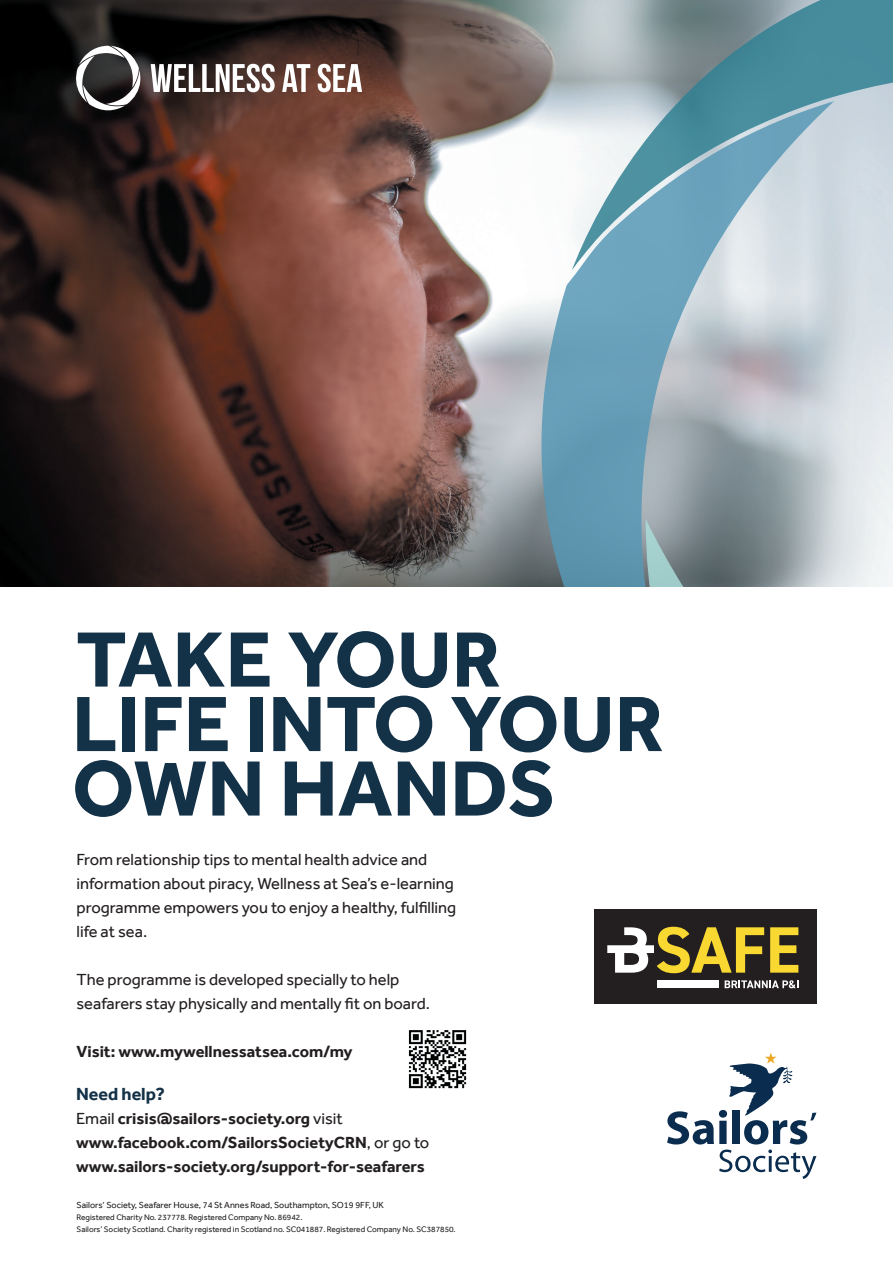
<style>
.page{position:relative;width:893px;height:1263px;background:#fff}
.page>*{position:absolute;margin:0;border:0;box-sizing:border-box;transform-origin:0 0}
.t1{font:700 81px/64.5px "Effra";color:#133147}
.t2{font:700 18px "Effra";color:#133147}
.t3{font:16.5px/24px "Effra";color:#231f20}
.t4{font:700 16.5px/24px "Effra";color:#231f20}
.t5{font:9px "Effra";color:#231f20}
.t6{font:8.25px/12px "Effra";color:#231f20}
.s1{font-weight:400}
</style>
<div class="page">
<img style="left:0;top:0;width:893px;height:587px">
<svg style="left:834px;top:519px;width:59px;height:68px"></svg>
<svg style="left:536px;top:101px;width:298px;height:486px;background:#97afbb"></svg>
<svg style="left:572px;top:0;width:321px;height:270px;background:#92b3bf"></svg>
<svg style="left:75px;top:46px;width:66px;height:64px"></svg>
<svg style="left:151px;top:64px;width:124px;height:28px"></svg>
<svg style="left:282px;top:64px;width:28px;height:28px"></svg>
<svg style="left:318px;top:64px;width:44px;height:28px"></svg>
<img style="left:408px;top:1030px;width:59px;height:59px">
<svg style="left:667px;top:1052px;width:149px;height:127px"></svg>
<div style="left:594px;top:909px;width:222px;height:94px;background:#231f20"></div>
<svg style="left:607px;top:927px;width:191px;height:46px"></svg>
<svg style="left:725px;top:980px;width:73px;height:8px"></svg>
<div style="left:658px;top:980px;width:61px;height:8px;background:#fff"></div>
<h1 class="t1" style="left:72px;top:626px;width:593px">TAKE YOUR<br>LIFE INTO YOUR<br>OWN HANDS</h1>
<p class="t3" style="left:77px;top:847px;width:381px">From relationship tips to mental health advice and information about piracy, Wellness at Sea’s e-learning programme empowers you to enjoy a healthy, fulfilling life at sea.</p>
<p class="t3" style="left:77px;top:967px;width:355px">The programme is developed specially to help seafarers stay physically and mentally fit on board.</p>
<p class="t4" style="left:77px;top:1039px;width:278px">Visit: www.mywellnessatsea.com/my</p>
<p class="t2" style="left:76px;top:1083px;width:90px">Need help?</p>
<p class="t4" style="left:76px;top:1106px;width:355px"><span class="s1">Email</span> crisis@sailors-society.org <span class="s1">visit </span>www.facebook.com/SailorsSocietyCRN<span class="s1">, or go to </span>www.sailors-society.org/support-for-seafarers</p>
<p class="t5" style="left:77px;top:1200px;width:309px">Sailors’ Society, Seafarer House, 74 St Annes Road, Southampton, SO19 9FF, UK</p>
<p class="t6" style="left:77px;top:1211px;width:381px">Registered Charity No. 237778. Registered Company No. 86942.<br>Sailors’ Society Scotland. Charity registered in Scotland no. SC041887. Registered Company No. SC387850.</p>
</div>
